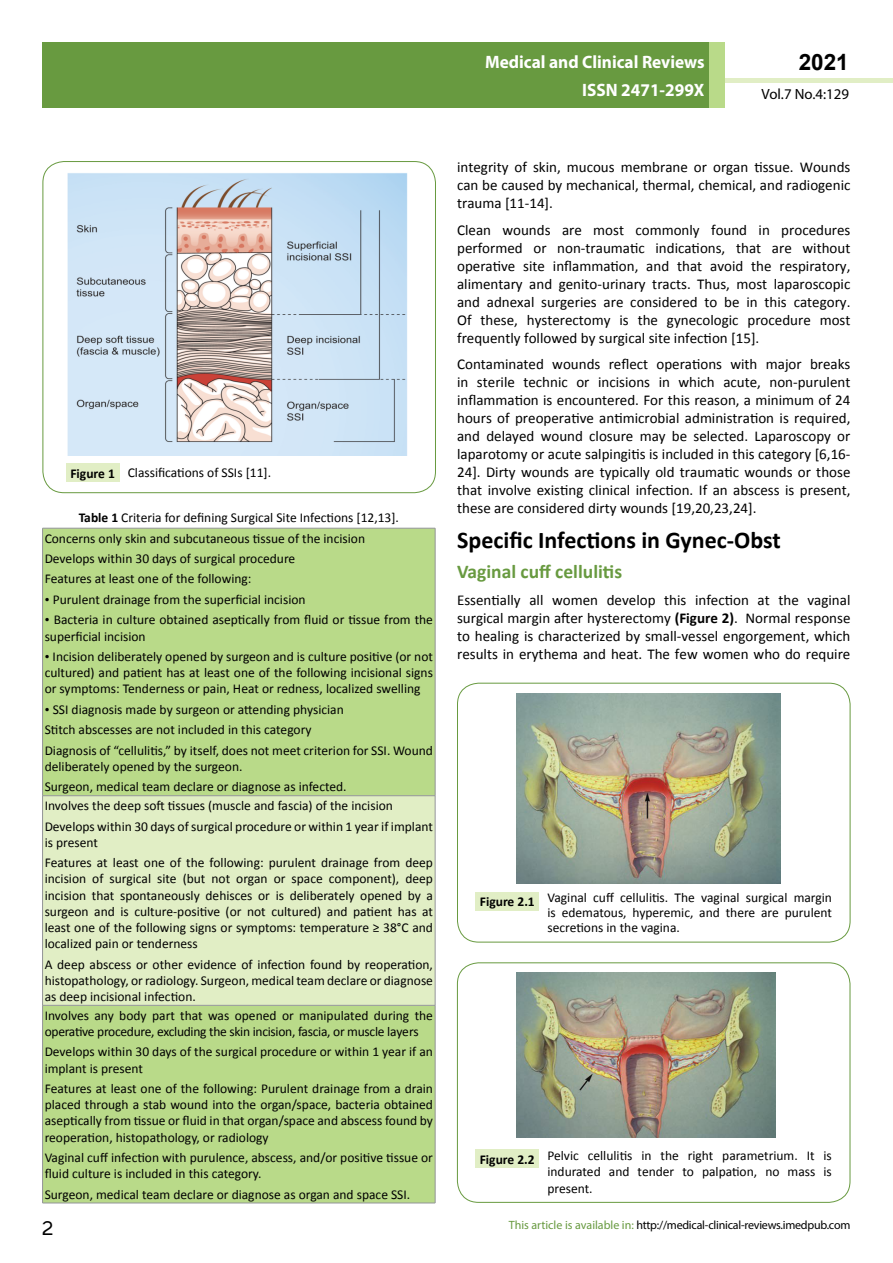
<style>
.page{position:relative;width:893px;height:1263px;background:#fff}
.page>*{position:absolute;margin:0;border:0;box-sizing:border-box;transform-origin:0 0}
.t1{font:25.5px "Tunga";color:#000}
.t2{font:700 24px "Calibri";color:#000}
.t3{font:700 22.5px "Arial";color:#000}
.t4{font:700 19.5px "Calibri";color:#689a40}
.t5{font:700 18px/21.6px "Myriad Pro";color:#fff;text-align:right;scale:.96 1}
.t6{font:15px/18px "Calibri";color:#000;text-align:justify}
.t7{font:14.85px "Myriad Pro";color:#000}
.t8{font:13.5px/16.2px "Calibri";color:#000}
.t9{font:13.5px/16.2px "Calibri";letter-spacing:-.02em;color:#000}
.t10{font:12px "Myriad Pro";letter-spacing:-.02em;color:#000}
.s1{font-weight:700}
.s2{font-family:"Times New Roman"}
.s3{color:#689a40}
</style>
<div class="page">
<hr style="left:725px;top:78px;width:168px;height:4px;background:#e1eec5">
<div style="left:43px;top:42px;width:666px;height:66px;background:#689a40"></div>
<div style="left:709px;top:42px;width:16px;height:66px;background:#b9da89"></div>
<div style="left:43px;top:161px;width:393px;height:332px;border:1px solid #689a40;border-radius:21px"></div>
<img style="left:67px;top:173px;width:341px;height:282px">
<div style="left:66px;top:464px;width:53px;height:18px;background:#e1eec5"></div>
<div style="left:457px;top:683px;width:393px;height:259px;border:1px solid #689a40;border-radius:21px"></div>
<img style="left:517px;top:694px;width:263px;height:189px">
<div style="left:476px;top:892px;width:63px;height:18px;background:#e1eec5"></div>
<div style="left:457px;top:962px;width:393px;height:241px;border:1px solid #689a40;border-radius:21px"></div>
<img style="left:517px;top:973px;width:259px;height:164px">
<div style="left:475px;top:1149px;width:64px;height:19px;background:#e1eec5"></div>
<div style="left:43px;top:529px;width:392px;height:674px;background:#b9da89"></div>
<div style="left:43px;top:796px;width:392px;height:209px;background:#e1eec5"></div>
<hr style="left:43px;top:528px;width:392px;height:1px;background:#939598">
<hr style="left:42px;top:528px;width:1px;height:268px;background:#939598">
<hr style="left:435px;top:528px;width:1px;height:268px;background:#939598">
<hr style="left:43px;top:795px;width:392px;height:1px;background:#939598">
<hr style="left:42px;top:796px;width:1px;height:209px;background:#939598">
<hr style="left:435px;top:796px;width:1px;height:209px;background:#939598">
<hr style="left:43px;top:1005px;width:392px;height:1px;background:#939598">
<hr style="left:42px;top:1005px;width:1px;height:198px;background:#939598">
<hr style="left:435px;top:1005px;width:1px;height:198px;background:#939598">
<hr style="left:43px;top:1203px;width:392px;height:1px;background:#939598">
<h3 class="t5" style="left:517px;top:53px;width:198px">ARCHIVOS DE MEDICINA<br>ISSN 1698-9465</h3>
<h3 class="t3" style="left:799px;top:47px;width:52px">2021</h3>
<h3 class="t5" style="left:485px;top:47px;width:230px;line-height:28px">Medical and Clinical Reviews<br>ISSN 2471-299X</h3>
<p class="t7" style="left:762px;top:84px;width:89px">Vol.7 No.4:129</p>
<p class="t8" style="left:70px;top:464px;width:202px"><span class="s1">Figure 1</span> Classifications of SSIs [11].</p>
<p class="t8" style="left:79px;top:509px;width:322px"><span class="s1">Table 1</span> Criteria for defining Surgical Site Infections [12,13].</p>
<p class="t8" style="left:45px;top:528px;width:322px;line-height:20.4px">Concerns only skin and subcutaneous tissue of the incision<br>Develops within 30 days of surgical procedure<br>Features at least one of the following:</p>
<p class="t8" style="left:45px;top:591px;width:262px"><span class="s2">•</span> Purulent drainage from the superficial incision</p>
<p class="t8" style="left:45px;top:612px;width:390px"><span class="s2">•</span> Bacteria in culture obtained aseptically from fluid or tissue from the superficial incision</p>
<p class="t8" style="left:45px;top:648px;width:390px;text-align:justify"><span class="s2">•</span> Incision deliberately opened by surgeon and is culture positive (or not cultured) and patient has at least one of the following incisional signs or symptoms: Tenderness or pain, Heat or redness, localized swelling</p>
<p class="t8" style="left:45px;top:699px;width:390px;line-height:20.4px"><span class="s2">•</span> SSI diagnosis made by surgeon or attending physician<br>Stitch abscesses are not included in this category<br>Diagnosis of “cellulitis,” by itself, does not meet criterion for SSI. Wound</p>
<p class="t8" style="left:45px;top:756px;width:303px;line-height:20.4px">deliberately opened by the surgeon.<br>Surgeon, medical team declare or diagnose as infected.</p>
<p class="t8" style="left:45px;top:795px;width:390px;line-height:20.4px">Involves the deep soft tissues (muscle and fascia) of the incision<br>Develops within 30 days of surgical procedure or within 1 year if implant</p>
<p class="t8" style="left:45px;top:832px;width:390px;line-height:20.4px">is present<br>Features at least one of the following: purulent drainage from deep</p>
<p class="t8" style="left:45px;top:871px;width:390px;text-align:justify">incision of surgical site (but not organ or space component), deep incision that spontaneously dehisces or is deliberately opened by a surgeon and is culture-positive (or not cultured) and patient has at least one of the following signs or symptoms: temperature ≥ 38°C and localized pain or tenderness</p>
<p class="t8" style="left:45px;top:956px;width:390px;text-align:justify">A deep abscess or other evidence of infection found by reoperation, histopathology, or radiology. Surgeon, medical team declare or diagnose as deep incisional infection.</p>
<p class="t9" style="left:45px;top:1007px;width:390px">Involves any body part that was opened or manipulated during the operative procedure, excluding the skin incision, fascia, or muscle layers</p>
<p class="t8" style="left:45px;top:1044px;width:390px">Develops within 30 days of the surgical procedure or within 1 year if an implant is present</p>
<p class="t8" style="left:45px;top:1080px;width:390px;text-align:justify">Features at least one of the following: Purulent drainage from a drain placed through a stab wound into the organ/space, bacteria obtained aseptically from tissue or fluid in that organ/space and abscess found by reoperation, histopathology, or radiology</p>
<p class="t8" style="left:45px;top:1149px;width:390px">Vaginal cuff infection with purulence, abscess, and/or positive tissue or fluid culture is included in this category.</p>
<p class="t8" style="left:45px;top:1186px;width:367px">Surgeon, medical team declare or diagnose as organ and space SSI.</p>
<p class="t6" style="left:457px;top:158px;width:395px">integrity of skin, mucous membrane or organ tissue. Wounds can be caused by mechanical, thermal, chemical, and radiogenic trauma [11-14].</p>
<p class="t6" style="left:457px;top:221px;width:395px">Clean wounds are most commonly found in procedures performed or non-traumatic indications, that are without operative site inflammation, and that avoid the respiratory, alimentary and genito-urinary tracts. Thus, most laparoscopic and adnexal surgeries are considered to be in this category.<br>Of these, hysterectomy is the gynecologic procedure most frequently followed by surgical site infection [15].</p>
<p class="t6" style="left:457px;top:355px;width:395px">Contaminated wounds reflect operations with major breaks in sterile technic or incisions in which acute, non-purulent inflammation is encountered. For this reason, a minimum of 24 hours of preoperative antimicrobial administration is required, and delayed wound closure may be selected. Laparoscopy or laparotomy or acute salpingitis is included in this category [6,16- 24]. Dirty wounds are typically old traumatic wounds or those that involve existing clinical infection. If an abscess is present, these are considered dirty wounds [19,20,23,24].</p>
<h2 class="t2" style="left:457px;top:525px;width:325px">Specific Infections in Gynec-Obst</h2>
<h3 class="t4" style="left:457px;top:559px;width:166px">Vaginal cuff cellulitis</h3>
<p class="t6" style="left:457px;top:591px;width:395px">Essentially all women develop this infection at the vaginal surgical margin after hysterectomy <span class="s1">(Figure 2)</span>. Normal response to healing is characterized by small-vessel engorgement, which results in erythema and heat. The few women who do require</p>
<p class="t8" style="left:548px;top:890px;width:286px;line-height:14.9px;text-align:justify;text-indent:-68px"><span class="s1">Figure 2.1</span> Vaginal cuff cellulitis. The vaginal surgical margin is edematous, hyperemic, and there are purulent secretions in the vagina.</p>
<p class="t8" style="left:547px;top:1147px;width:286px;text-align:justify;text-indent:-68px"><span class="s1">Figure 2.2</span> Pelvic cellulitis in the right parametrium. It is indurated and tender to palpation, no mass is present.</p>
<h1 class="t1" style="left:42px;top:1211px;width:13px">2</h1>
<p class="t10" style="left:509px;top:1218px;width:343px"><span class="s3">This article is available in:</span> http://medical-clinical-reviews.imedpub.com</p>
</div>
